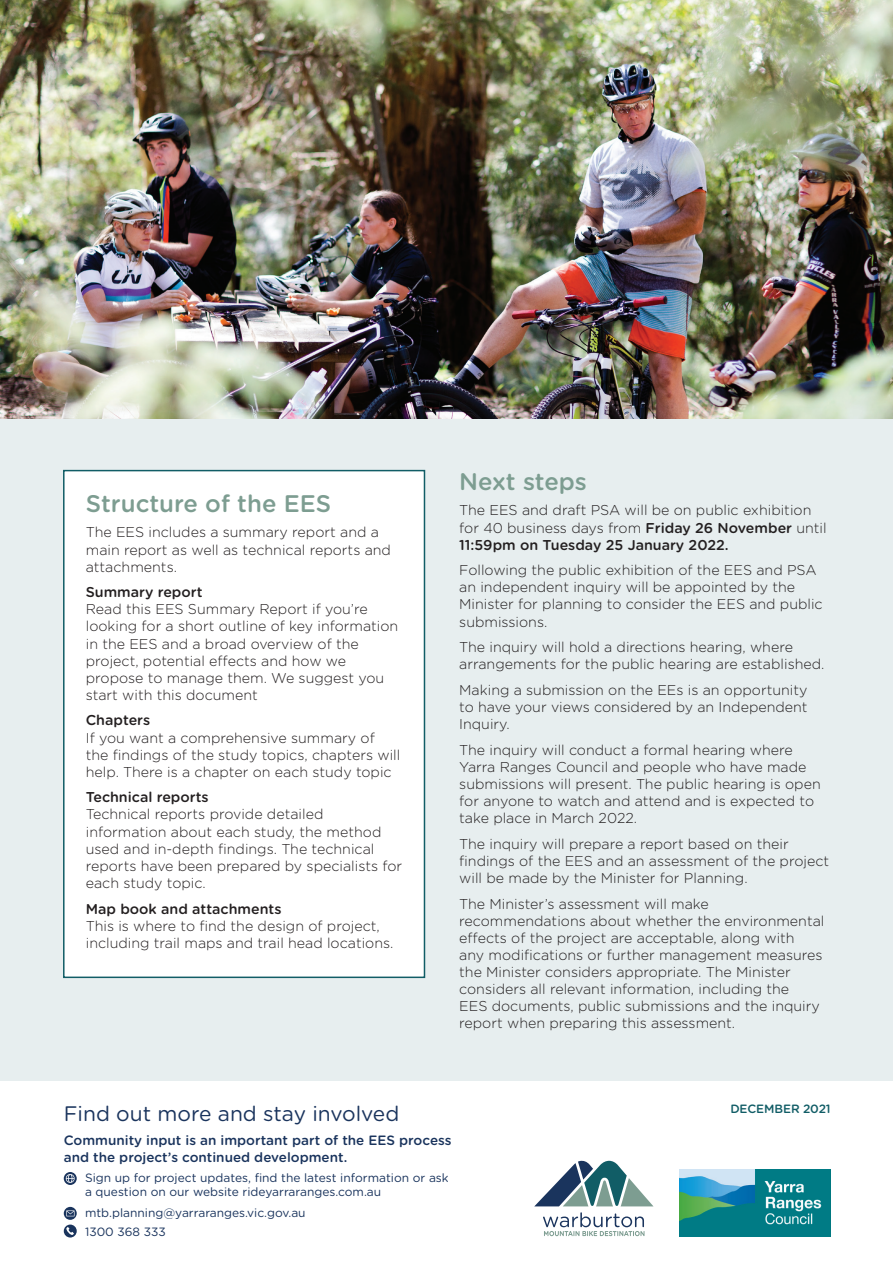
<style>
.page{position:relative;width:893px;height:1263px;background:#fff}
.page>*{position:absolute;margin:0;border:0;box-sizing:border-box;transform-origin:0 0}
.t1{font:500 24px "Gotham Rounded";color:#7d9d91}
.t2{font:21px "Gotham Rounded";color:#1a345d}
.t3{font:300 14.25px/17.1px "Gotham Rounded";color:#231f20}
.t4{font:500 14.25px "Gotham Rounded";color:#231f20}
.t5{font:500 13.5px/16.2px "Gotham Rounded";color:#1a345d}
.t6{font:12px/14.4px "Gotham Rounded";color:#1a345d}
.t7{font:500 12px "Gotham Rounded";letter-spacing:-.01em;color:#115d66}
.s1{font-weight:500}
</style>
<div class="page">
<div style="left:0;top:0;width:893px;height:1080px;background:#e7eeef"></div>
<svg style="left:64px;top:1172px;width:13px;height:13px"></svg>
<svg style="left:66px;top:1174px;width:9px;height:9px"></svg>
<svg style="left:64px;top:1207px;width:13px;height:13px"></svg>
<svg style="left:66px;top:1210px;width:9px;height:6px"></svg>
<svg style="left:64px;top:1224px;width:13px;height:13px"></svg>
<svg style="left:65px;top:1227px;width:9px;height:9px"></svg>
<img style="left:680px;top:1169px;width:151px;height:67px">
<svg style="left:534px;top:1160px;width:119px;height:46px"></svg>
<svg style="left:543px;top:1212px;width:101px;height:24px"></svg>
<div style="left:64px;top:471px;width:360px;height:506px;background:#fff"></div>
<div style="left:63px;top:470px;width:362px;height:508px;border:2px solid #115d66"></div>
<img style="left:0;top:0;width:893px;height:418px">
<h1 class="t1" style="left:86px;top:486px;width:247px">Structure of the EES</h1>
<p class="t3" style="left:86px;top:523px;width:307px">The EES includes a summary report and a main report as well as technical reports and attachments.</p>
<p class="t4" style="left:86px;top:582px;width:118px">Summary report</p>
<p class="t3" style="left:86px;top:600px;width:314px">Read this EES Summary Report if you’re looking for a short outline of key information in the EES and a broad overview of the project, potential effects and how we propose to manage them. We suggest you start with this document</p>
<p class="t4" style="left:86px;top:710px;width:66px">Chapters</p>
<p class="t3" style="left:86px;top:728px;width:316px">If you want a comprehensive summary of the findings of the study topics, chapters will help. There is a chapter on each study topic</p>
<p class="t4" style="left:86px;top:787px;width:124px">Technical reports</p>
<p class="t3" style="left:86px;top:805px;width:318px">Technical reports provide detailed information about each study, the method used and in-depth findings. The technical reports have been prepared by specialists for each study topic.</p>
<p class="t4" style="left:86px;top:898px;width:197px">Map book and attachments</p>
<p class="t3" style="left:86px;top:916px;width:309px">This is where to find the design of project, including trail maps and trail head locations.</p>
<h1 class="t1" style="left:459px;top:464px;width:129px">Next steps</h1>
<p class="t3" style="left:459px;top:501px;width:369px">The EES and draft PSA will be on public exhibition for 40 business days from <span class="s1">Friday 26 November</span> until<br><span class="s1">11:59pm on Tuesday 25 January 2022.</span></p>
<p class="t3" style="left:459px;top:561px;width:365px">Following the public exhibition of the EES and PSA an independent inquiry will be appointed by the Minister for planning to consider the EES and public submissions.</p>
<p class="t3" style="left:459px;top:638px;width:367px">The inquiry will hold a directions hearing, where arrangements for the public hearing are established.</p>
<p class="t3" style="left:459px;top:681px;width:350px;text-align:justify">Making a submission on the EEs is an opportunity to have your views considered by an Independent Inquiry.</p>
<p class="t3" style="left:459px;top:740px;width:363px">The inquiry will conduct a formal hearing where Yarra Ranges Council and people who have made submissions will present. The public hearing is open for anyone to watch and attend and is expected to take place in March 2022.</p>
<p class="t3" style="left:459px;top:834px;width:371px">The inquiry will prepare a report based on their findings of the EES and an assessment of the project will be made by the Minister for Planning.</p>
<p class="t3" style="left:459px;top:894px;width:367px">The Minister’s assessment will make recommendations about whether the environmental effects of the project are acceptable, along with<br>any modifications or further management measures the Minister considers appropriate. The Minister considers all relevant information, including the<br>EES documents, public submissions and the inquiry report when preparing this assessment.</p>
<h2 class="t2" style="left:64px;top:1099px;width:337px">Find out more and stay involved</h2>
<p class="t5" style="left:64px;top:1132px;width:389px">Community input is an important part of the EES process and the project’s continued development.</p>
<p class="t6" style="left:85px;top:1170px;width:365px">Sign up for project updates, find the latest information or ask a question on our website rideyarraranges.com.au</p>
<p class="t6" style="left:85px;top:1202px;width:222px;line-height:19.2px">mtb.planning@yarraranges.vic.gov.au<br>1300 368 333</p>
<p class="t7" style="left:730px;top:1100px;width:102px">DECEMBER 2021</p>
</div>
